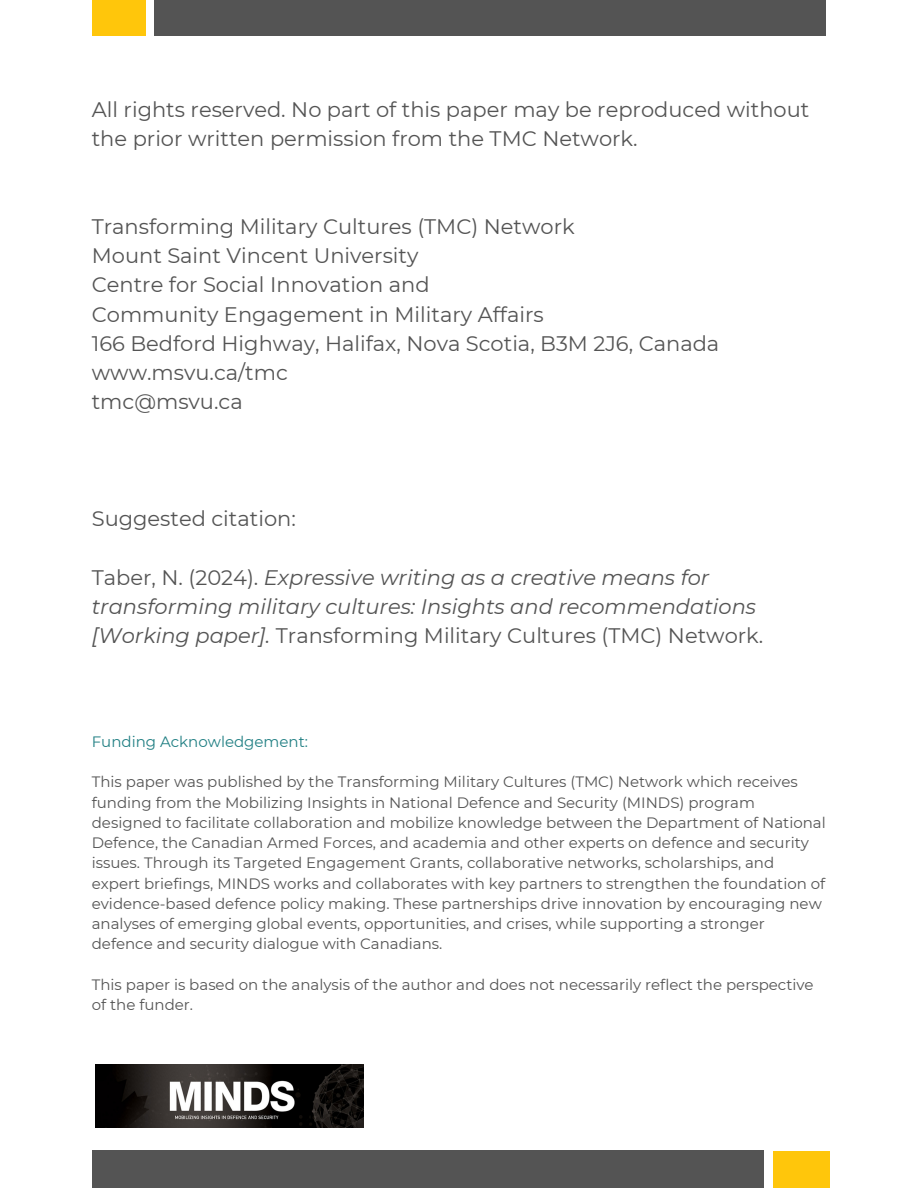
<style>
.page{position:relative;width:918px;height:1188px;background:#fff}
.page>*{position:absolute;margin:0;border:0;box-sizing:border-box;transform-origin:0 0}
.t1{font:21px/29.2px "Montserrat";color:#545454}
.t2{font:italic 21px/29.2px "Montserrat";color:#545454}
.t3{font:15px/20.2px "Montserrat";color:#545454}
.t4{font:15px "Montserrat";color:#228084}
.s1{font-style:normal}
</style>
<div class="page">
<div style="left:154px;top:0;width:672px;height:36px;background:#545454"></div>
<div style="left:92px;top:0;width:53px;height:36px;background:#ffc60b"></div>
<div style="left:774px;top:1151px;width:56px;height:37px;background:#ffc60b"></div>
<div style="left:92px;top:1151px;width:672px;height:37px;background:#545454"></div>
<img style="left:96px;top:1065px;width:267px;height:63px">
<h1 class="t1" style="left:92px;top:95px;width:719px">All rights reserved. No part of this paper may be reproduced without the prior written permission from the TMC Network.</h1>
<h1 class="t1" style="left:92px;top:212px;width:629px">Transforming Military Cultures (TMC) Network<br>Mount Saint Vincent University<br>Centre for Social Innovation and<br>Community Engagement in Military Affairs<br>166 Bedford Highway, Halifax, Nova Scotia, B3M 2J6, Canada www.msvu.ca/tmc<br>tmc@msvu.ca</h1>
<h1 class="t1" style="left:92px;top:504px;width:206px">Suggested citation:</h1>
<h1 class="t2" style="left:92px;top:563px;width:673px"><span class="s1">Taber, N. (2024).</span> Expressive writing as a creative means for transforming military cultures: Insights and recommendations [Working paper]. <span class="s1">Transforming Military Cultures (TMC) Network.</span></h1>
<p class="t4" style="left:92px;top:732px;width:218px">Funding Acknowledgement:</p>
<p class="t3" style="left:92px;top:772px;width:736px">This paper was published by the Transforming Military Cultures (TMC) Network which receives funding from the Mobilizing Insights in National Defence and Security (MINDS) program designed to facilitate collaboration and mobilize knowledge between the Department of National Defence, the Canadian Armed Forces, and academia and other experts on defence and security issues. Through its Targeted Engagement Grants, collaborative networks, scholarships, and expert briefings, MINDS works and collaborates with key partners to strengthen the foundation of evidence-based defence policy making. These partnerships drive innovation by encouraging new analyses of emerging global events, opportunities, and crises, while supporting a stronger defence and security dialogue with Canadians.</p>
<p class="t3" style="left:92px;top:974px;width:723px">This paper is based on the analysis of the author and does not necessarily reflect the perspective of the funder.</p>
</div>
